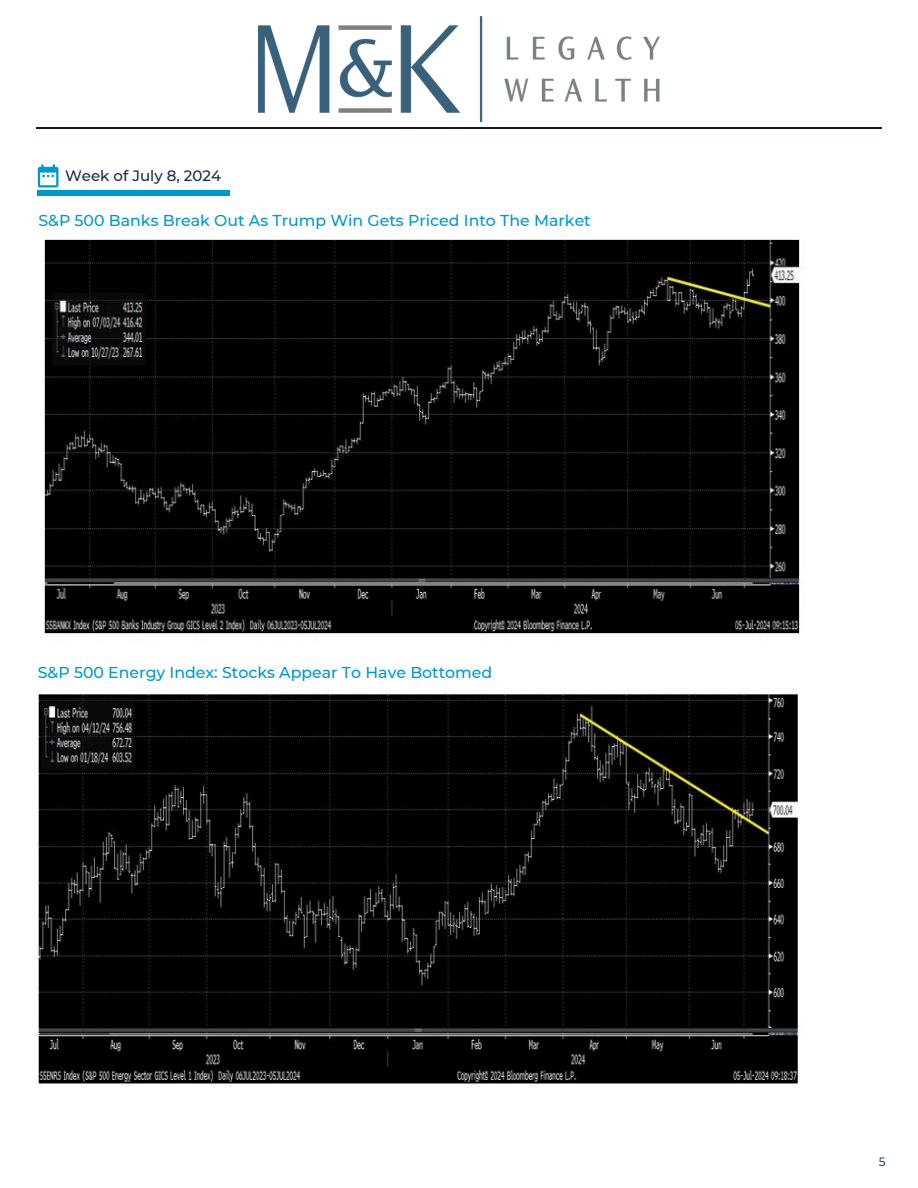
<style>
.page{position:relative;width:918px;height:1188px;background:#fff}
.page>*{position:absolute;margin:0;border:0;box-sizing:border-box;transform-origin:0 0}
.t1{font:500 15.75px "Montserrat";color:#0097ce}
.t2{font:500 15px "Montserrat";color:#162d4a}
.t3{font:12px "Montserrat";color:#00182f}
</style>
<div class="page">
<hr style="left:36px;top:127px;width:846px;height:2px;background:#121b2e">
<svg style="left:38px;top:165px;width:21px;height:23px"></svg>
<hr style="left:38px;top:191px;width:192px;height:4px;background:#0097ce">
<img style="left:44px;top:239px;width:761px;height:395px">
<img style="left:36px;top:694px;width:762px;height:393px">
<img style="left:259px;top:17px;width:400px;height:105px">
<p class="t2" style="left:65px;top:167px;width:158px">Week of July 8, 2024</p>
<p class="t1" style="left:38px;top:211px;width:554px">S&amp;P 500 Banks Break Out As Trump Win Gets Priced Into The Market</p>
<h1 class="t1" style="left:38px;top:663px;width:456px">S&amp;P 500 Energy Index: Stocks Appear To Have Bottomed</h1>
<h1 class="t3" style="left:879px;top:1154px;width:8px">5</h1>
</div>
